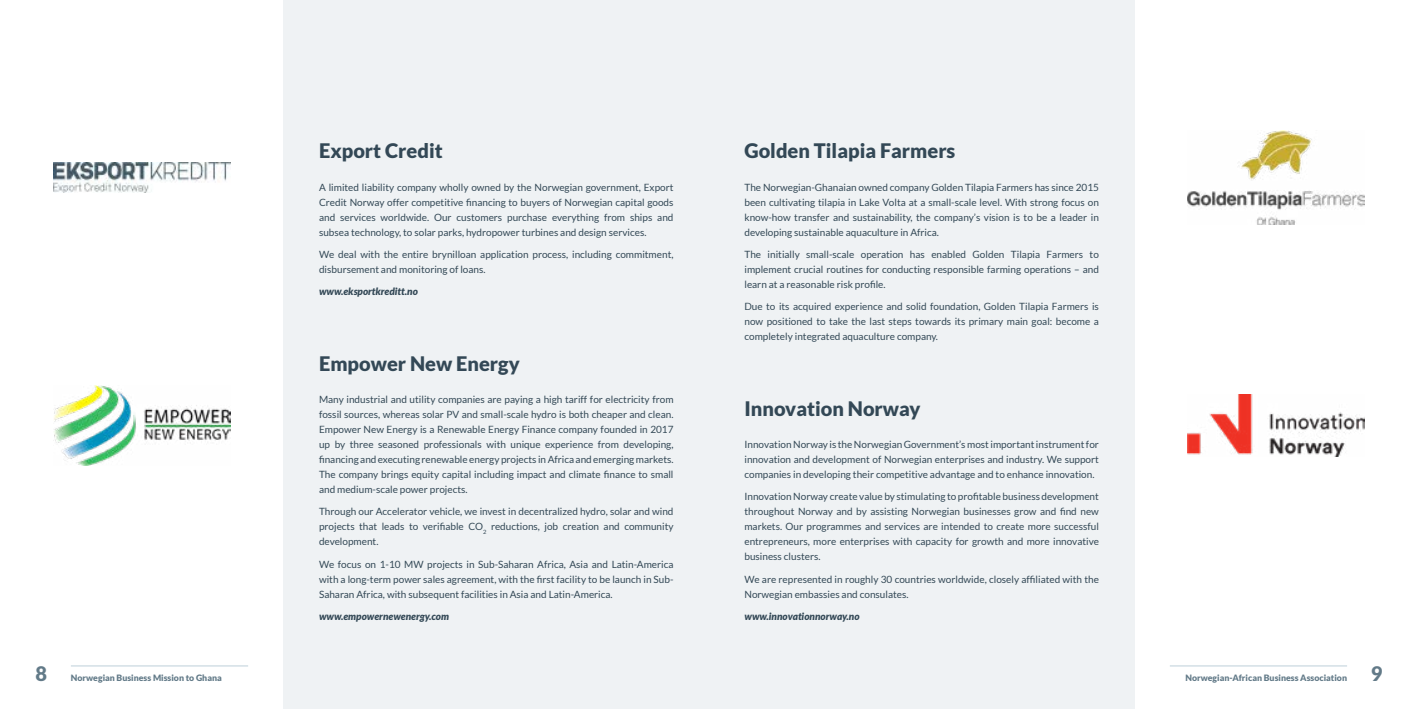
<style>
.page{position:relative;width:1418px;height:709px;background:#fff}
.page>*{position:absolute;margin:0;border:0;box-sizing:border-box;transform-origin:0 0}
.t1{font:900 20px "Lato";color:#334856}
.t2{font:900 20px "Lato";color:#627a88}
.t3{font:10px/15px "Lato";color:#334856;text-align:justify}
.t4{font:italic 900 10px "Lato";color:#334856}
.t5{font:900 8.75px "Lato";color:#627a88}
</style>
<div class="page">
<div style="left:283px;top:0;width:426px;height:709px;background:#eff2f4"></div>
<div style="left:709px;top:0;width:425px;height:709px;background:#eff2f4"></div>
<hr style="left:71px;top:665px;width:177px;height:1px;background:#bdd0d9">
<hr style="left:1169px;top:665px;width:177px;height:1px;background:#bdd0d9">
<img style="left:53px;top:162px;width:177px;height:30px">
<img style="left:53px;top:385px;width:177px;height:80px">
<img style="left:1187px;top:130px;width:177px;height:94px">
<img style="left:1187px;top:395px;width:177px;height:61px">
<h1 class="t1" style="left:319px;top:139px;width:125px">Export Credit</h1>
<p class="t3" style="left:319px;top:179px;width:356px">A limited liability company wholly owned by the Norwegian government, Export Credit Norway offer competitive financing to buyers of Norwegian capital goods and services worldwide. Our customers purchase everything from ships and subsea technology, to solar parks, hydropower turbines and design services.</p>
<p class="t3" style="left:319px;top:246px;width:356px">We deal with the entire brynilloan application process, including commitment, disbursement and monitoring of loans.</p>
<p class="t4" style="left:319px;top:285px;width:100px">www.eksportkreditt.no</p>
<h1 class="t1" style="left:319px;top:351px;width:202px">Empower New Energy</h1>
<p class="t3" style="left:319px;top:392px;width:356px">Many industrial and utility companies are paying a high tariff for electricity from fossil sources, whereas solar PV and small-scale hydro is both cheaper and clean.<br>Empower New Energy is a Renewable Energy Finance company founded in 2017 up by three seasoned professionals with unique experience from developing, financing and executing renewable energy projects in Africa and emerging markets.<br>The company brings equity capital including impact and climate finance to small and medium-scale power projects.</p>
<p class="t3" style="left:319px;top:504px;width:356px">Through our Accelerator vehicle, we invest in decentralized hydro, solar and wind projects that leads to verifiable CO<sub>2</sub> reductions, job creation and community development.</p>
<p class="t3" style="left:319px;top:556px;width:356px">We focus on 1-10 MW projects in Sub-Saharan Africa, Asia and Latin-America with a long-term power sales agreement, with the first facility to be launch in Sub-Saharan Africa, with subsequent facilities in Asia and Latin-America.</p>
<p class="t4" style="left:319px;top:610px;width:131px">www.empowernewenergy.com</p>
<h1 class="t1" style="left:744px;top:139px;width:212px">Golden Tilapia Farmers</h1>
<p class="t3" style="left:744px;top:179px;width:356px">The Norwegian-Ghanaian owned company Golden Tilapia Farmers has since 2015 been cultivating tilapia in Lake Volta at a small-scale level. With strong focus on know-how transfer and sustainability, the company’s vision is to be a leader in developing sustainable aquaculture in Africa.</p>
<p class="t3" style="left:744px;top:246px;width:356px">The initially small-scale operation has enabled Golden Tilapia Farmers to implement crucial routines for conducting responsible farming operations – and learn at a reasonable risk profile.</p>
<p class="t3" style="left:744px;top:299px;width:356px">Due to its acquired experience and solid foundation, Golden Tilapia Farmers is now positioned to take the last steps towards its primary main goal: become a completely integrated aquaculture company.</p>
<h1 class="t1" style="left:744px;top:396px;width:178px">Innovation Norway</h1>
<p class="t3" style="left:744px;top:437px;width:356px">Innovation Norway is the Norwegian Government’s most important instrument for innovation and development of Norwegian enterprises and industry. We support companies in developing their competitive advantage and to enhance innovation.</p>
<p class="t3" style="left:744px;top:489px;width:356px">Innovation Norway create value by stimulating to profitable business development throughout Norway and by assisting Norwegian businesses grow and find new markets. Our programmes and services are intended to create more successful entrepreneurs, more enterprises with capacity for growth and more innovative business clusters.</p>
<p class="t3" style="left:744px;top:571px;width:356px">We are represented in roughly 30 countries worldwide, closely affiliated with the<br>Norwegian embassies and consulates.</p>
<p class="t4" style="left:744px;top:610px;width:117px">www.innovationnorway.no</p>
<h1 class="t2" style="left:35px;top:661px;width:13px">8</h1>
<p class="t5" style="left:71px;top:672px;width:152px">Norwegian Business Mission to Ghana</p>
<p class="t5" style="left:1185px;top:672px;width:163px">Norwegian-African Business Association</p>
<h1 class="t2" style="left:1370px;top:661px;width:13px">9</h1>
</div>
